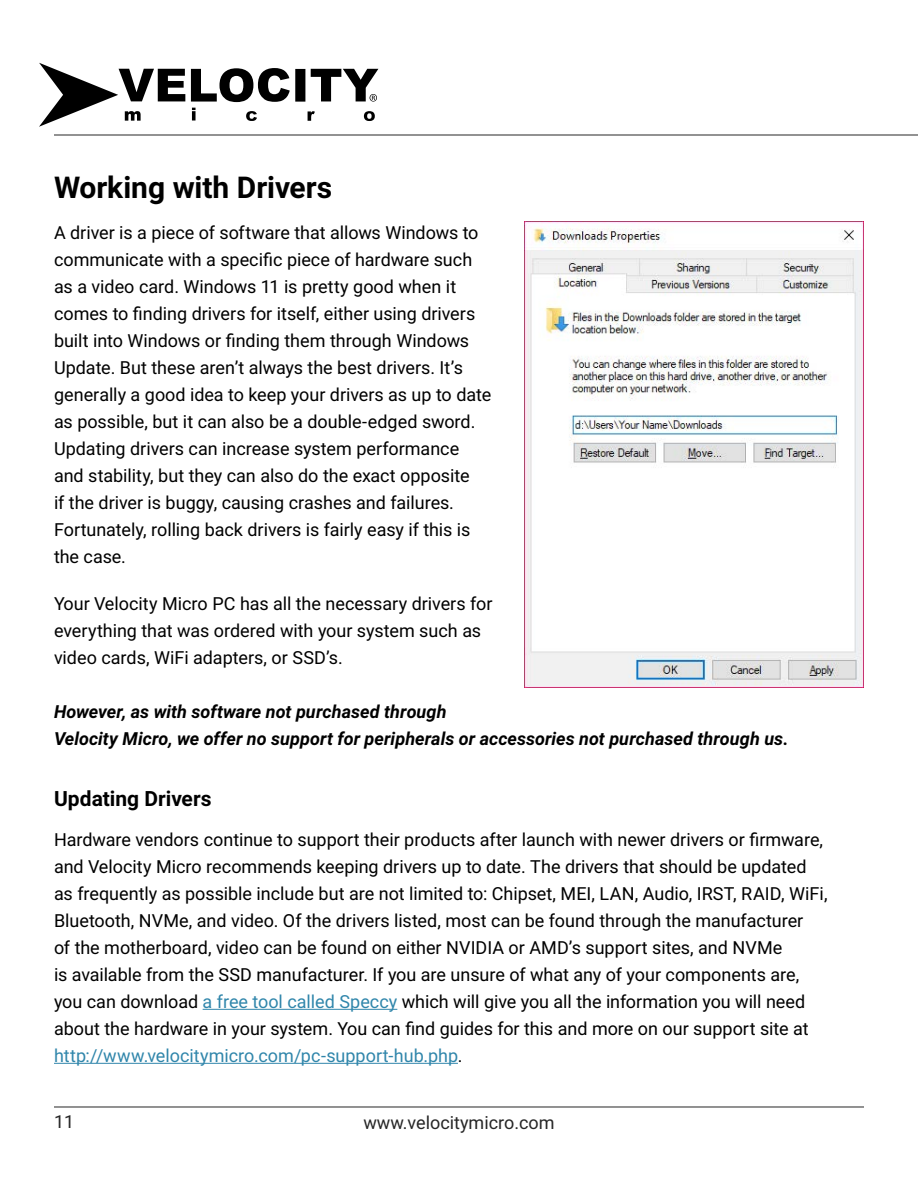
<style>
.page{position:relative;width:918px;height:1188px;background:#fff}
.page>*{position:absolute;margin:0;border:0;box-sizing:border-box;transform-origin:0 0}
.t1{font:700 30px "Roboto";color:#000}
.t2{font:700 21px "Roboto";color:#000}
.t3{font:18px/27px "Roboto";color:#000}
.t4{font:italic 700 18px/27px "Roboto";color:#000}
.t5{font:18px "Roboto";color:#262626}
.s1{color:#3086ab}
</style>
<div class="page">
<hr style="left:203px;top:1009px;width:194px;height:1px;background:#3086ab">
<hr style="left:54px;top:1063px;width:404px;height:1px;background:#3086ab">
<img style="left:525px;top:221px;width:339px;height:467px">
<hr style="left:54px;top:1107px;width:810px;height:1px;background:#262626">
<hr style="left:54px;top:135px;width:864px;height:1px;background:#262626">
<svg style="left:39px;top:63px;width:339px;height:64px"></svg>
<h1 class="t1" style="left:54px;top:166px;width:280px">Working with Drivers</h1>
<p class="t3" style="left:54px;top:218px;width:439px">A driver is a piece of software that allows Windows to communicate with a specific piece of hardware such as a video card. Windows 11 is pretty good when it comes to finding drivers for itself, either using drivers built into Windows or finding them through Windows Update. But these aren’t always the best drivers. It’s generally a good idea to keep your drivers as up to date as possible, but it can also be a double-edged sword.<br>Updating drivers can increase system performance and stability, but they can also do the exact opposite<br>if the driver is buggy, causing crashes and failures.<br>Fortunately, rolling back drivers is fairly easy if this is the case.</p>
<p class="t3" style="left:54px;top:589px;width:440px">Your Velocity Micro PC has all the necessary drivers for everything that was ordered with your system such as video cards, WiFi adapters, or SSD’s.</p>
<p class="t4" style="left:54px;top:697px;width:736px">However, as with software not purchased through<br>Velocity Micro, we offer no support for peripherals or accessories not purchased through us.</p>
<p class="t2" style="left:54px;top:783px;width:159px">Updating Drivers</p>
<p class="t3" style="left:54px;top:825px;width:775px">Hardware vendors continue to support their products after launch with newer drivers or firmware, and Velocity Micro recommends keeping drivers up to date. The drivers that should be updated as frequently as possible include but are not limited to: Chipset, MEI, LAN, Audio, IRST, RAID, WiFi, Bluetooth, NVMe, and video. Of the drivers listed, most can be found through the manufacturer<br>of the motherboard, video can be found on either NVIDIA or AMD’s support sites, and NVMe<br>is available from the SSD manufacturer. If you are unsure of what any of your components are, you can download <span class="s1">a free tool called Speccy</span> which will give you all the information you will need about the hardware in your system. You can find guides for this and more on our support site at <span class="s1">http://www.velocitymicro.com/pc-support-hub.php</span>.</p>
<p class="t5" style="left:54px;top:1109px;width:22px">11</p>
<p class="t5" style="left:363px;top:1110px;width:193px">www.velocitymicro.com</p>
</div>
